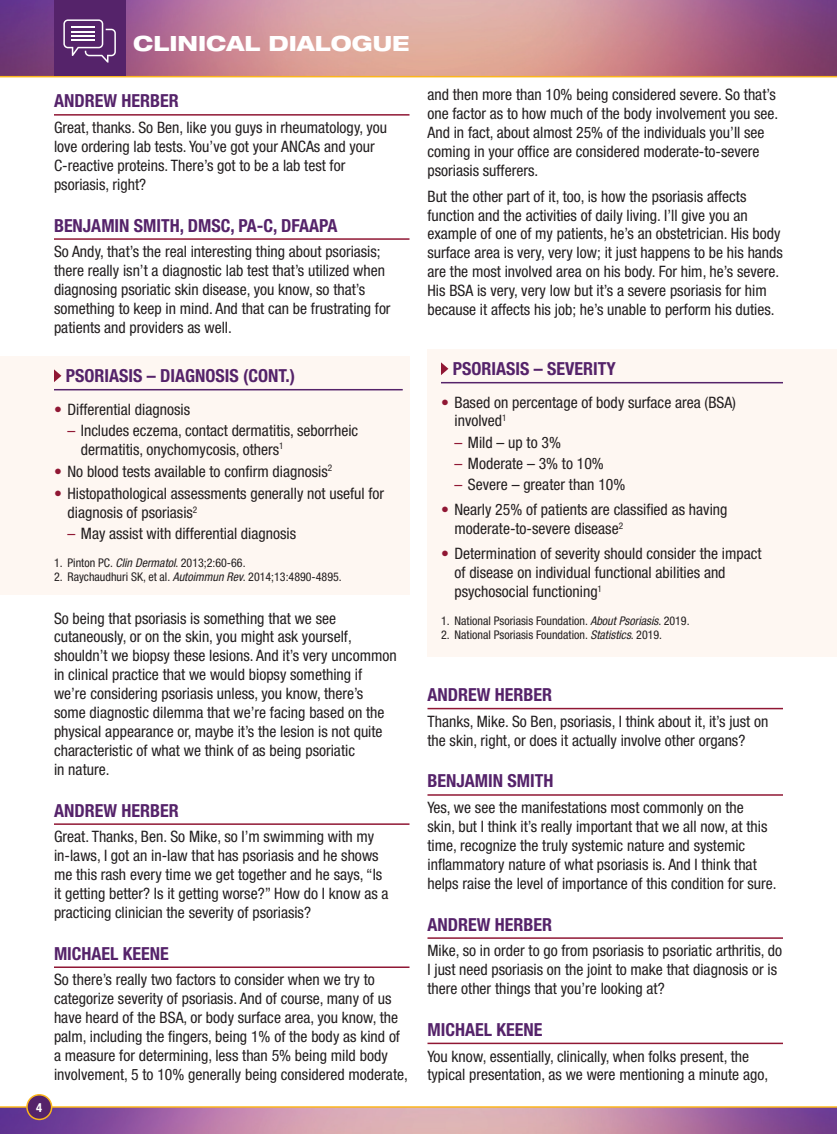
<style>
.page{position:relative;width:837px;height:1134px;background:#fff}
.page>*{position:absolute;margin:0;border:0;box-sizing:border-box;transform-origin:0 0}
.t1{font:800 expanded 21px "Helvetica Neue LT Std";color:#fff}
.t2{font:700 condensed 18px "Helvetica Neue LT Std";color:#55236a}
.t3{font:condensed 15.75px/18.9px "Helvetica Neue LT Std";color:#231f20}
.t4{font:700 condensed 12.45px "Helvetica Neue LT Std";color:#fff}
.t5{font:condensed 12px "Helvetica Neue LT Std";color:#231f20}
.s1{color:#901734}
.s2{font-style:italic}
</style>
<div class="page">
<svg style="left:0;top:1106px;width:837px;height:28px;background:#b782a1"></svg>
<div style="left:27px;top:1095px;width:25px;height:24px;background:#55236a;border-radius:50%"></div>
<div style="left:26px;top:1094px;width:26px;height:26px;border:2px solid #fcb61c;border-radius:50%"></div>
<svg style="left:0;top:0;width:837px;height:77px;background:#be818f"></svg>
<hr style="left:428px;top:708px;width:355px;height:1px;background:#901734">
<hr style="left:428px;top:794px;width:355px;height:2px;background:#901734">
<hr style="left:428px;top:937px;width:355px;height:2px;background:#901734">
<hr style="left:428px;top:1043px;width:355px;height:1px;background:#901734">
<hr style="left:54px;top:114px;width:356px;height:2px;background:#901734">
<hr style="left:54px;top:238px;width:356px;height:2px;background:#901734">
<hr style="left:54px;top:823px;width:356px;height:2px;background:#901734">
<hr style="left:54px;top:966px;width:356px;height:2px;background:#901734">
<div style="left:0;top:356px;width:410px;height:238px;background:#fef7f2"></div>
<hr style="left:54px;top:389px;width:349px;height:1px;background:#55236a">
<svg style="left:54px;top:369px;width:7px;height:13px"></svg>
<div style="left:428px;top:349px;width:409px;height:308px;background:#fef7f2"></div>
<hr style="left:441px;top:382px;width:342px;height:1px;background:#55236a">
<svg style="left:441px;top:362px;width:7px;height:13px"></svg>
<div style="left:54px;top:0;width:71px;height:76px;background:#55236a"></div>
<svg style="left:63px;top:19px;width:53px;height:44px"></svg>
<h1 class="t1" style="left:133px;top:30px;width:278px">CLINICAL DIALOGUE</h1>
<p class="t2" style="left:54px;top:90px;width:126px">ANDREW HERBER</p>
<p class="t3" style="left:54px;top:118px;width:335px">Great, thanks. So Ben, like you guys in rheumatology, you love ordering lab tests. You’ve got your ANCAs and your C-reactive proteins. There’s got to be a lab test for psoriasis, right?</p>
<p class="t2" style="left:54px;top:214px;width:285px">BENJAMIN SMITH, DMSC, PA-C, DFAAPA</p>
<p class="t3" style="left:54px;top:242px;width:338px">So Andy, that’s the real interesting thing about psoriasis; there really isn’t a diagnostic lab test that’s utilized when diagnosing psoriatic skin disease, you know, so that’s something to keep in mind. And that can be frustrating for patients and providers as well.</p>
<p class="t4" style="left:36px;top:1100px;width:7px">4</p>
<p class="t2" style="left:66px;top:365px;width:231px">PSORIASIS – DIAGNOSIS (CONT.)</p>
<p class="t3" style="left:54px;top:399px;width:138px"><span class="s1">•</span> Differential diagnosis</p>
<p class="t3" style="left:81px;top:421px;width:279px;text-indent:-13px"><span class="s1">–</span> Includes eczema, contact dermatitis, seborrheic dermatitis, onychomycosis, others<sup>1</sup></p>
<p class="t3" style="left:54px;top:462px;width:280px"><span class="s1">•</span> No blood tests available to confirm diagnosis<sup>2</sup></p>
<p class="t3" style="left:67px;top:484px;width:318px;text-indent:-13px"><span class="s1">•</span> Histopathological assessments generally not useful for diagnosis of psoriasis<sup>2</sup></p>
<p class="t3" style="left:67px;top:524px;width:230px"><span class="s1">–</span> May assist with differential diagnosis</p>
<p class="t5" style="left:54px;top:556px;width:193px">1. Pinton PC. <span class="s2">Clin Dermatol</span>. 2013;2:60-66.</p>
<p class="t5" style="left:54px;top:570px;width:289px">2. Raychaudhuri SK, et al. <span class="s2">Autoimmun Rev</span>. 2014;13:4890-4895.</p>
<p class="t3" style="left:54px;top:608px;width:344px">So being that psoriasis is something that we see cutaneously, or on the skin, you might ask yourself, shouldn’t we biopsy these lesions. And it’s very uncommon in clinical practice that we would biopsy something if we’re considering psoriasis unless, you know, there’s some diagnostic dilemma that we’re facing based on the physical appearance or, maybe it’s the lesion is not quite characteristic of what we think of as being psoriatic<br>in nature.</p>
<p class="t2" style="left:54px;top:799px;width:126px">ANDREW HERBER</p>
<p class="t3" style="left:54px;top:827px;width:336px">Great. Thanks, Ben. So Mike, so I’m swimming with my in-laws, I got an in-law that has psoriasis and he shows me this rash every time we get together and he says, “Is it getting better? Is it getting worse?” How do I know as a practicing clinician the severity of psoriasis?</p>
<p class="t2" style="left:54px;top:942px;width:116px">MICHAEL KEENE</p>
<p class="t3" style="left:54px;top:970px;width:355px">So there’s really two factors to consider when we try to categorize severity of psoriasis. And of course, many of us have heard of the BSA, or body surface area, you know, the palm, including the fingers, being 1% of the body as kind of a measure for determining, less than 5% being mild body involvement, 5 to 10% generally being considered moderate,</p>
<p class="t3" style="left:428px;top:85px;width:352px">and then more than 10% being considered severe. So that’s one factor as to how much of the body involvement you see.<br>And in fact, about almost 25% of the individuals you’ll see coming in your office are considered moderate-to-severe psoriasis sufferers.</p>
<p class="t3" style="left:428px;top:186px;width:357px">But the other part of it, too, is how the psoriasis affects function and the activities of daily living. I’ll give you an example of one of my patients, he’s an obstetrician. His body surface area is very, very low; it just happens to be his hands are the most involved area on his body. For him, he’s severe.<br>His BSA is very, very low but it’s a severe psoriasis for him because it affects his job; he’s unable to perform his duties.</p>
<p class="t2" style="left:453px;top:358px;width:164px">PSORIASIS – SEVERITY</p>
<p class="t3" style="left:454px;top:392px;width:283px;text-indent:-13px"><span class="s1">•</span> Based on percentage of body surface area (BSA) involved<sup>1</sup></p>
<p class="t3" style="left:454px;top:432px;width:108px"><span class="s1">–</span> Mild – up to 3%</p>
<p class="t3" style="left:454px;top:453px;width:151px"><span class="s1">–</span> Moderate – 3% to 10%</p>
<p class="t3" style="left:454px;top:475px;width:172px"><span class="s1">–</span> Severe – greater than 10%</p>
<p class="t3" style="left:454px;top:500px;width:275px;text-indent:-13px"><span class="s1">•</span> Nearly 25% of patients are classified as having moderate-to-severe disease<sup>2</sup></p>
<p class="t3" style="left:454px;top:544px;width:309px;text-indent:-13px"><span class="s1">•</span> Determination of severity should consider the impact of disease on individual functional abilities and psychosocial functioning<sup>1</sup></p>
<p class="t5" style="left:441px;top:614px;width:250px">1. National Psoriasis Foundation. <span class="s2">About Psoriasis</span>. 2019.</p>
<p class="t5" style="left:441px;top:628px;width:223px">2. National Psoriasis Foundation. <span class="s2">Statistics</span>. 2019.</p>
<p class="t2" style="left:428px;top:684px;width:126px">ANDREW HERBER</p>
<p class="t3" style="left:428px;top:712px;width:342px">Thanks, Mike. So Ben, psoriasis, I think about it, it’s just on the skin, right, or does it actually involve other organs?</p>
<p class="t2" style="left:428px;top:770px;width:127px">BENJAMIN SMITH</p>
<p class="t3" style="left:428px;top:798px;width:351px">Yes, we see the manifestations most commonly on the<br>skin, but I think it’s really important that we all now, at this time, recognize the truly systemic nature and systemic inflammatory nature of what psoriasis is. And I think that helps raise the level of importance of this condition for sure.</p>
<p class="t2" style="left:428px;top:913px;width:126px">ANDREW HERBER</p>
<p class="t3" style="left:428px;top:941px;width:356px">Mike, so in order to go from psoriasis to psoriatic arthritis, do<br>I just need psoriasis on the joint to make that diagnosis or is there other things that you’re looking at?</p>
<p class="t2" style="left:428px;top:1019px;width:116px">MICHAEL KEENE</p>
<p class="t3" style="left:428px;top:1046px;width:342px">You know, essentially, clinically, when folks present, the typical presentation, as we were mentioning a minute ago,</p>
</div>
